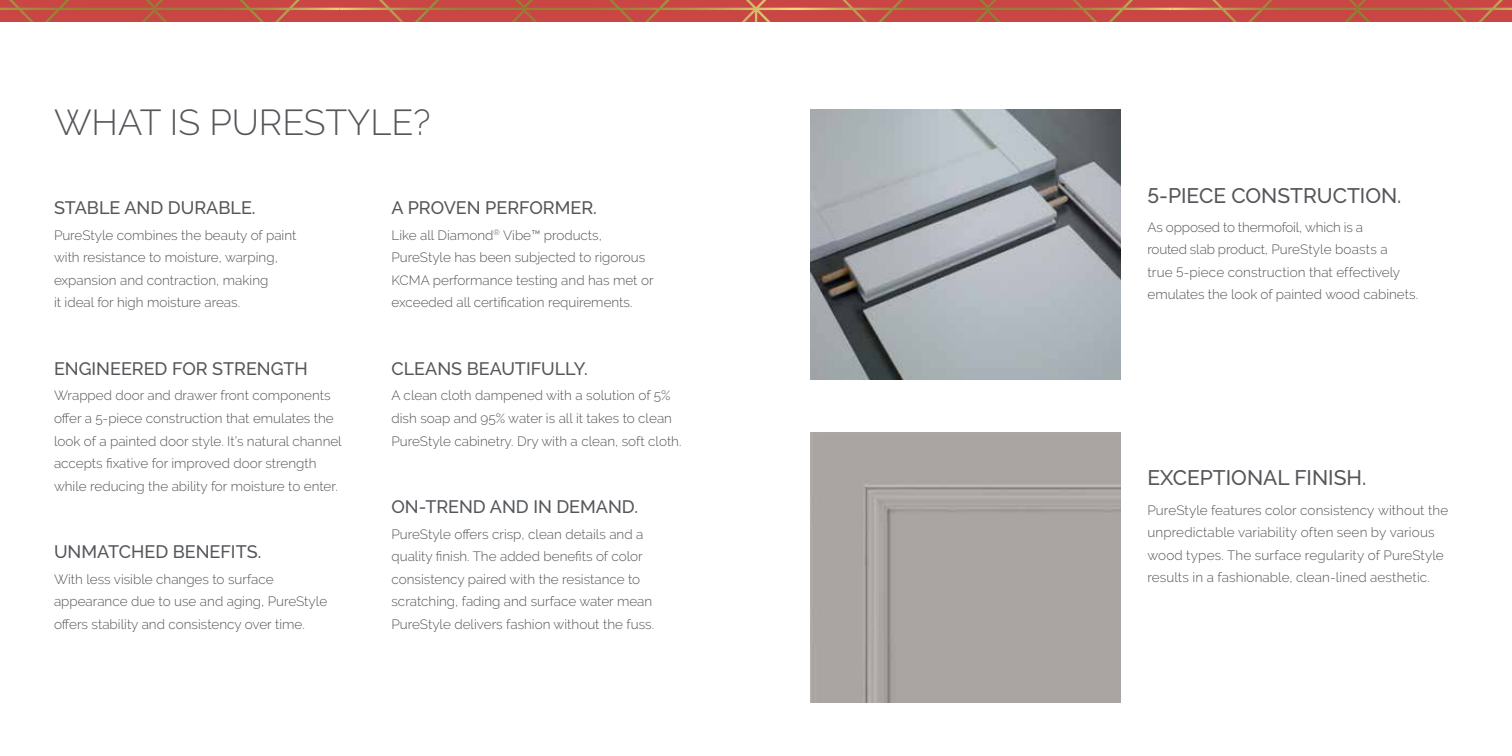
<style>
.page{position:relative;width:1512px;height:756px;background:#fff}
.page>*{position:absolute;margin:0;border:0;box-sizing:border-box;transform-origin:0 0}
.t1{font:300 36px "Raleway";color:#54565a}
.t2{font:500 21px "Raleway";color:#54565a}
.t3{font:500 18px "Raleway";color:#54565a}
.t4{font:300 13.5px/22.5px "Raleway";color:#54565a}
</style>
<div class="page">
<img style="left:810px;top:432px;width:310px;height:270px">
<svg style="left:0;top:0;width:1512px;height:22px;background:#c35244"></svg>
<img style="left:810px;top:110px;width:310px;height:270px">
<h1 class="t1" style="left:54px;top:101px;width:378px">WHAT IS PURESTYLE?</h1>
<h3 class="t3" style="left:54px;top:197px;width:203px">STABLE AND DURABLE.</h3>
<p class="t4" style="left:54px;top:224px;width:244px">PureStyle combines the beauty of paint with resistance to moisture, warping, expansion and contraction, making<br>it ideal for high moisture areas.</p>
<h3 class="t3" style="left:54px;top:358px;width:255px">ENGINEERED FOR STRENGTH</h3>
<p class="t4" style="left:54px;top:384px;width:289px">Wrapped door and drawer front components offer a 5-piece construction that emulates the look of a painted door style. It’s natural channel accepts fixative for improved door strength while reducing the ability for moisture to enter.</p>
<h3 class="t3" style="left:54px;top:541px;width:209px">UNMATCHED BENEFITS.</h3>
<p class="t4" style="left:54px;top:568px;width:275px">With less visible changes to surface appearance due to use and aging, PureStyle offers stability and consistency over time.</p>
<h3 class="t3" style="left:392px;top:197px;width:207px">A PROVEN PERFORMER.</h3>
<p class="t4" style="left:392px;top:224px;width:264px">Like all Diamond<sup>®</sup> Vibe™ products, PureStyle has been subjected to rigorous KCMA performance testing and has met or exceeded all certification requirements.</p>
<h3 class="t3" style="left:392px;top:358px;width:198px">CLEANS BEAUTIFULLY.</h3>
<p class="t4" style="left:392px;top:384px;width:291px">A clean cloth dampened with a solution of 5% dish soap and 95% water is all it takes to clean<br>PureStyle cabinetry. Dry with a clean, soft cloth.</p>
<h3 class="t3" style="left:392px;top:496px;width:248px">ON-TREND AND IN DEMAND.</h3>
<p class="t4" style="left:392px;top:523px;width:264px">PureStyle offers crisp, clean details and a quality finish. The added benefits of color consistency paired with the resistance to scratching, fading and surface water mean PureStyle delivers fashion without the fuss.</p>
<h2 class="t2" style="left:1148px;top:183px;width:256px">5-PIECE CONSTRUCTION.</h2>
<p class="t4" style="left:1148px;top:216px;width:272px">As opposed to thermofoil, which is a<br>routed slab product, PureStyle boasts a<br>true 5-piece construction that effectively emulates the look of painted wood cabinets.</p>
<h2 class="t2" style="left:1148px;top:466px;width:220px">EXCEPTIONAL FINISH.</h2>
<p class="t4" style="left:1148px;top:499px;width:302px">PureStyle features color consistency without the unpredictable variability often seen by various wood types. The surface regularity of PureStyle results in a fashionable, clean-lined aesthetic.</p>
</div>
